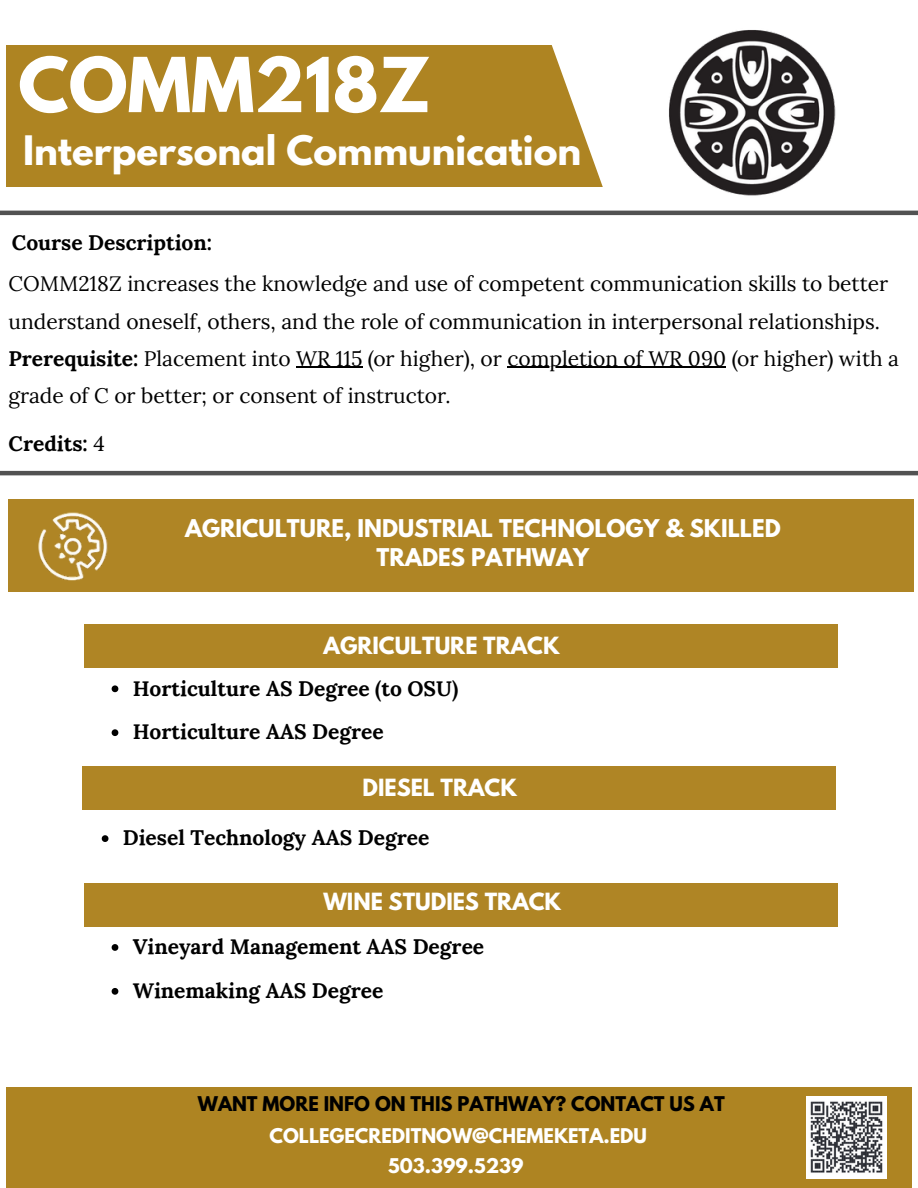
<style>
.page{position:relative;width:918px;height:1188px;background:#fff}
.page>*{position:absolute;margin:0;border:0;box-sizing:border-box;transform-origin:0 0}
.t1{font:700 67.05px "League Spartan";color:#fff}
.t2{font:700 36px "League Spartan";color:#fff}
.t3{font:700 21.75px/29.2px "League Spartan";color:#fff;text-align:center}
.t4{font:21px/37.2px "Lora";color:#000}
.t5{font:700 21px "Lora";color:#000}
.t6{font:700 21px "League Spartan";color:#fff}
.t7{font:700 18px "League Spartan";color:#fff}
.t8{font:700 18px "League Spartan";color:#000}
.s1{font-weight:700}
.s2{font-weight:400}
</style>
<div class="page">
<div style="left:6px;top:45px;width:605px;height:141px;background:#ae8422"></div>
<svg style="left:551px;top:45px;width:126px;height:171px"></svg>
<hr style="left:0;top:471px;width:918px;height:4px;background:#525252">
<div style="left:6px;top:1087px;width:906px;height:101px;background:#ae8422"></div>
<img style="left:661px;top:30px;width:175px;height:172px">
<hr style="left:0;top:211px;width:918px;height:4px;background:#525252">
<img style="left:806px;top:1096px;width:80px;height:82px">
<div style="left:9px;top:499px;width:905px;height:93px;background:#af8525"></div>
<img style="left:38px;top:512px;width:70px;height:69px">
<div style="left:84px;top:625px;width:753px;height:43px;background:#af8525"></div>
<svg style="left:112px;top:685px;width:6px;height:7px"></svg>
<svg style="left:112px;top:729px;width:6px;height:7px"></svg>
<div style="left:84px;top:883px;width:753px;height:43px;background:#af8525"></div>
<svg style="left:112px;top:944px;width:6px;height:7px"></svg>
<svg style="left:112px;top:988px;width:6px;height:7px"></svg>
<hr style="left:296px;top:367px;width:66px;height:1px;background:#000">
<hr style="left:507px;top:367px;width:219px;height:1px;background:#000">
<div style="left:82px;top:767px;width:754px;height:43px;background:#af8525"></div>
<svg style="left:102px;top:835px;width:6px;height:7px"></svg>
<h5 class="t1" style="left:18px;top:52px;width:413px">COMM218Z</h5>
<p class="t2" style="left:23px;top:133px;width:560px">Interpersonal Communication</p>
<h1 class="t5" style="left:12px;top:229px;width:202px">Course Description:</h1>
<p class="t4" style="left:9px;top:265px;width:892px">COMM218Z increases the knowledge and use of competent communication skills to better understand oneself, others, and the role of communication in interpersonal relationships.<br><span class="s1">Prerequisite:</span> Placement into WR 115 (or higher), or completion of WR 090 (or higher) with a</p>
<p class="t4" style="left:9px;top:376px;width:444px">grade of C or better; or consent of instructor.</p>
<h2 class="t5" style="left:9px;top:430px;width:98px">Credits: <span class="s2">4</span></h2>
<h5 class="t3" style="left:185px;top:516px;width:597px">AGRICULTURE, INDUSTRIAL TECHNOLOGY &amp; SKILLED<br>TRADES PATHWAY</h5>
<p class="t6" style="left:324px;top:635px;width:237px">AGRICULTURE TRACK</p>
<h3 class="t5" style="left:133px;top:674px;width:327px">Horticulture AS Degree (to OSU)</h3>
<h3 class="t5" style="left:133px;top:718px;width:253px">Horticulture AAS Degree</h3>
<p class="t6" style="left:363px;top:777px;width:156px">DIESEL TRACK</p>
<p class="t5" style="left:123px;top:824px;width:308px">Diesel Technology AAS Degree</p>
<p class="t6" style="left:323px;top:892px;width:239px">WINE STUDIES TRACK</p>
<h3 class="t5" style="left:133px;top:933px;width:353px">Vineyard Management AAS Degree</h3>
<p class="t5" style="left:133px;top:977px;width:252px">Winemaking AAS Degree</p>
<p class="t8" style="left:198px;top:1095px;width:528px">WANT MORE INFO ON THIS PATHWAY? CONTACT US AT</p>
<h3 class="t7" style="left:270px;top:1127px;width:379px">COLLEGECREDITNOW@CHEMEKETA.EDU</h3>
<p class="t7" style="left:388px;top:1156px;width:137px">503.399.5239</p>
</div>
